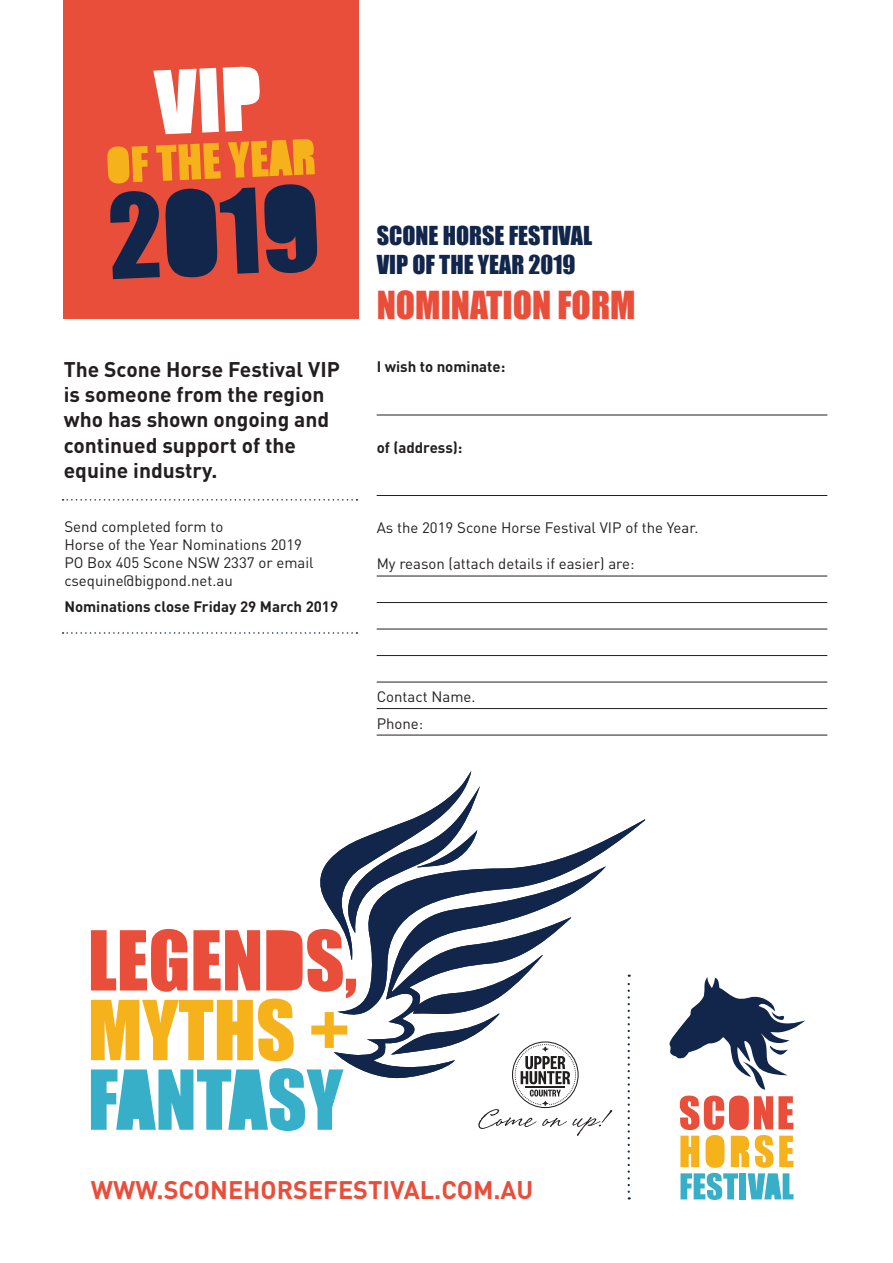
<style>
.page{position:relative;width:893px;height:1263px;background:#fff}
.page>*{position:absolute;margin:0;border:0;box-sizing:border-box;transform-origin:0 0}
.Body_Copy{font:35.4px "Impact";color:#e94e3a}
.Body_Copy-2{font:700 25.2px "DINOT";color:#e94e3a}
.Body_Copy-3{font:24px/28.8px "Impact";color:#11264a}
.t1{font:700 21px/25.2px "DINOT";color:#231f20}
.t2{font:15px/18px "DINOT";color:#231f20}
.t3{font:700 15px "DINOT";color:#231f20}
</style>
<div class="page">
<hr style="left:377px;top:415px;width:450px;height:1px;background:#231f20">
<hr style="left:377px;top:495px;width:450px;height:1px;background:#231f20">
<hr style="left:377px;top:576px;width:450px;height:1px;background:#231f20">
<hr style="left:377px;top:602px;width:450px;height:1px;background:#231f20">
<hr style="left:377px;top:629px;width:450px;height:1px;background:#231f20">
<hr style="left:377px;top:655px;width:450px;height:1px;background:#231f20">
<hr style="left:377px;top:682px;width:450px;height:1px;background:#231f20">
<hr style="left:377px;top:708px;width:450px;height:1px;background:#231f20">
<hr style="left:377px;top:735px;width:450px;height:1px;background:#231f20">
<div style="left:64px;top:0;width:295px;height:319px;background:#e94e3a"></div>
<svg style="left:107px;top:67px;width:210px;height:212px"></svg>
<svg style="left:63px;top:499px;width:294px;height:2px"></svg>
<svg style="left:63px;top:632px;width:294px;height:2px"></svg>
<svg style="left:91px;top:771px;width:521px;height:365px"></svg>
<svg style="left:628px;top:974px;width:2px;height:225px"></svg>
<svg style="left:669px;top:977px;width:136px;height:223px"></svg>
<p class="t1" style="left:64px;top:356px;width:278px">The Scone Horse Festival VIP is someone from the region who has shown ongoing and continued support of the equine industry.</p>
<p class="t2" style="left:64px;top:517px;width:251px">Send completed form to<br>Horse of the Year Nominations 2019<br>PO Box 405 Scone NSW 2337 or email csequine@bigpond.net.au</p>
<p class="t3" style="left:64px;top:597px;width:275px">Nominations close Friday 29 March 2019</p>
<p class="Body_Copy-3" style="left:377px;top:221px;width:217px">SCONE HORSE FESTIVAL<br>VIP OF THE YEAR 2019</p>
<p class="Body_Copy" style="left:377px;top:283px;width:260px">NOMINATION FORM</p>
<p class="t3" style="left:377px;top:357px;width:130px">I wish to nominate:</p>
<p class="t3" style="left:377px;top:438px;width:87px">of (address):</p>
<p class="t2" style="left:377px;top:519px;width:323px">As the 2019 Scone Horse Festival VIP of the Year.</p>
<p class="t2" style="left:377px;top:555px;width:259px">My reason (attach details if easier) are:</p>
<p class="t2" style="left:377px;top:687px;width:100px">Contact Name.</p>
<p class="t2" style="left:377px;top:714px;width:48px">Phone:</p>
<p class="Body_Copy-2" style="left:91px;top:1174px;width:444px">WWW.SCONEHORSEFESTIVAL.COM.AU</p>
</div>
